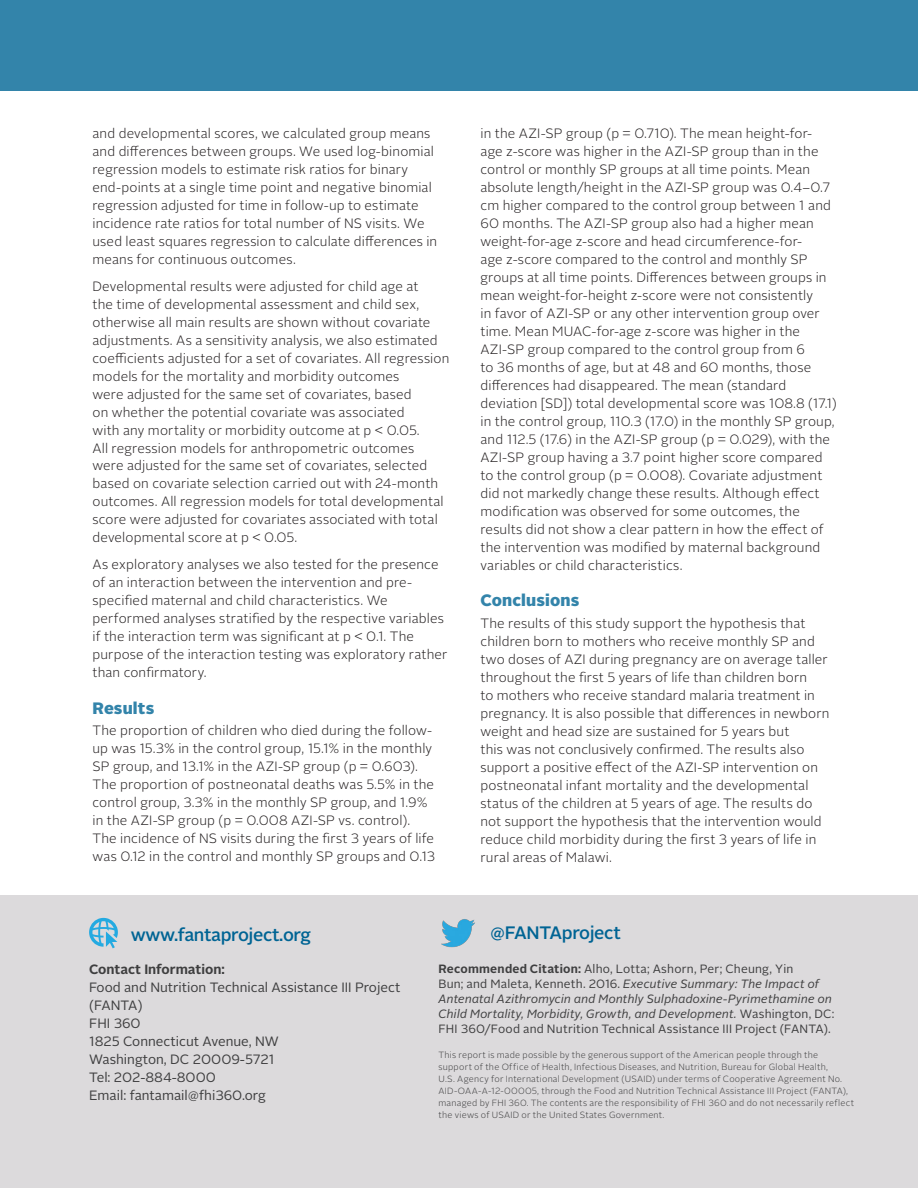
<style>
.page{position:relative;width:918px;height:1188px;background:#fff}
.page>*{position:absolute;margin:0;border:0;box-sizing:border-box;transform-origin:0 0}
.Online_promo{font:500 18px "Alright Sans";letter-spacing:-.02em;color:#006494}
.Blue_heading{font:900 16.5px "Alright Sans";letter-spacing:.01em;color:#3384aa}
.t1{font:300 13.5px/18px "Alright Sans";letter-spacing:.015em;color:#231f20}
.Contact_info{font:13.5px/18px "Alright Sans";color:#3e3e3f}
.Contact_heading{font:700 13.5px "Alright Sans";color:#3e3e3f}
.t2{font:italic 12px/15px "Alright Sans";letter-spacing:.015em;color:#3e3e3f}
.t3{font:300 9px/12px "Alright Sans";letter-spacing:.03em;color:#3e3e3f}
.s1{font-weight:700;font-style:normal}
.s2{font-style:normal}
</style>
<div class="page">
<div style="left:0;top:0;width:918px;height:91px;background:#3384aa"></div>
<div style="left:0;top:896px;width:918px;height:292px;background:#dcdadc"></div>
<svg style="left:89px;top:918px;width:29px;height:30px"></svg>
<img style="left:441px;top:919px;width:34px;height:29px">
<p class="t1" style="left:92px;top:124px;width:346px">and developmental scores, we calculated group means and differences between groups. We used log-binomial regression models to estimate risk ratios for binary end-points at a single time point and negative binomial regression adjusted for time in follow-up to estimate incidence rate ratios for total number of NS visits. We used least squares regression to calculate differences in means for continuous outcomes.</p>
<p class="t1" style="left:92px;top:277px;width:358px">Developmental results were adjusted for child age at<br>the time of developmental assessment and child sex, otherwise all main results are shown without covariate adjustments. As a sensitivity analysis, we also estimated coefficients adjusted for a set of covariates. All regression models for the mortality and morbidity outcomes<br>were adjusted for the same set of covariates, based<br>on whether the potential covariate was associated<br>with any mortality or morbidity outcome at p &lt; 0.05.<br>All regression models for anthropometric outcomes<br>were adjusted for the same set of covariates, selected based on covariate selection carried out with 24-month outcomes. All regression models for total developmental score were adjusted for covariates associated with total developmental score at p &lt; 0.05.</p>
<p class="t1" style="left:92px;top:556px;width:356px">As exploratory analyses we also tested for the presence of an interaction between the intervention and pre&shy;specified maternal and child characteristics. We performed analyses stratified by the respective variables if the interaction term was significant at p &lt; 0.1. The purpose of the interaction testing was exploratory rather than confirmatory.</p>
<p class="Blue_heading" style="left:92px;top:696px;width:63px">Results</p>
<p class="t1" style="left:92px;top:722px;width:344px">The proportion of children who died during the follow&shy;up was 15.3% in the control group, 15.1% in the monthly SP group, and 13.1% in the AZI-SP group (p = 0.603).<br>The proportion of postneonatal deaths was 5.5% in the control group, 3.3% in the monthly SP group, and 1.9% in the AZI-SP group (p = 0.008 AZI-SP vs. control).<br>The incidence of NS visits during the first 3 years of life was 0.12 in the control and monthly SP groups and 0.13</p>
<p class="t1" style="left:480px;top:124px;width:358px">in the AZI-SP group (p = 0.710). The mean height-for&shy;age z-score was higher in the AZI-SP group than in the control or monthly SP groups at all time points. Mean absolute length/height in the AZI-SP group was 0.4–0.7 cm higher compared to the control group between 1 and 60 months. The AZI-SP group also had a higher mean weight-for-age z-score and head circumference-for-<br>age z-score compared to the control and monthly SP groups at all time points. Differences between groups in mean weight-for-height z-score were not consistently<br>in favor of AZI-SP or any other intervention group over time. Mean MUAC-for-age z-score was higher in the AZI-SP group compared to the control group from 6<br>to 36 months of age, but at 48 and 60 months, those differences had disappeared. The mean (standard deviation [SD]) total developmental score was 108.8 (17.1) in the control group, 110.3 (17.0) in the monthly SP group, and 112.5 (17.6) in the AZI-SP group (p = 0.029), with the AZI-SP group having a 3.7 point higher score compared to the control group (p = 0.008). Covariate adjustment did not markedly change these results. Although effect modification was observed for some outcomes, the results did not show a clear pattern in how the effect of the intervention was modified by maternal background variables or child characteristics.</p>
<p class="Blue_heading" style="left:480px;top:589px;width:100px">Conclusions</p>
<p class="t1" style="left:480px;top:614px;width:351px">The results of this study support the hypothesis that children born to mothers who receive monthly SP and two doses of AZI during pregnancy are on average taller throughout the first 5 years of life than children born<br>to mothers who receive standard malaria treatment in pregnancy. It is also possible that differences in newborn weight and head size are sustained for 5 years but<br>this was not conclusively confirmed. The results also support a positive effect of the AZI-SP intervention on postneonatal infant mortality and the developmental status of the children at 5 years of age. The results do not support the hypothesis that the intervention would reduce child morbidity during the first 3 years of life in rural areas of Malawi.</p>
<p class="Online_promo" style="left:131px;top:922px;width:182px">www.fantaproject.org</p>
<p class="Contact_heading" style="left:89px;top:960px;width:137px">Contact Information:</p>
<p class="Contact_info" style="left:89px;top:979px;width:313px">Food and Nutrition Technical Assistance III Project (FANTA)<br>FHI 360<br>1825 Connecticut Avenue, NW<br>Washington, DC 20009-5721<br>Tel: 202-884-8000<br>Email: fantamail@fhi360.org</p>
<p class="Online_promo" style="left:490px;top:921px;width:132px">@FANTAproject</p>
<p class="t2" style="left:438px;top:961px;width:398px"><span class="s1">Recommended Citation:</span> <span class="s2">Alho, Lotta; Ashorn, Per; Cheung, Yin<br>Bun; and Maleta, Kenneth. 2016.</span> Executive Summary: The Impact of Antenatal Azithromycin and Monthly Sulphadoxine-Pyrimethamine on Child Mortality, Morbidity, Growth, and Development. <span class="s2">Washington, DC:<br>FHI 360/Food and Nutrition Technical Assistance III Project (FANTA).</span></p>
<p class="t3" style="left:438px;top:1049px;width:417px">This report is made possible by the generous support of the American people through the<br>support of the Office of Health, Infectious Diseases, and Nutrition, Bureau for Global Health,<br>U.S. Agency for International Development (USAID) under terms of Cooperative Agreement No.<br>AID-OAA-A-12-00005, through the Food and Nutrition Technical Assistance III Project (FANTA), managed by FHI 360. The contents are the responsibility of FHI 360 and do not necessarily reflect the views of USAID or the United States Government.</p>
</div>
